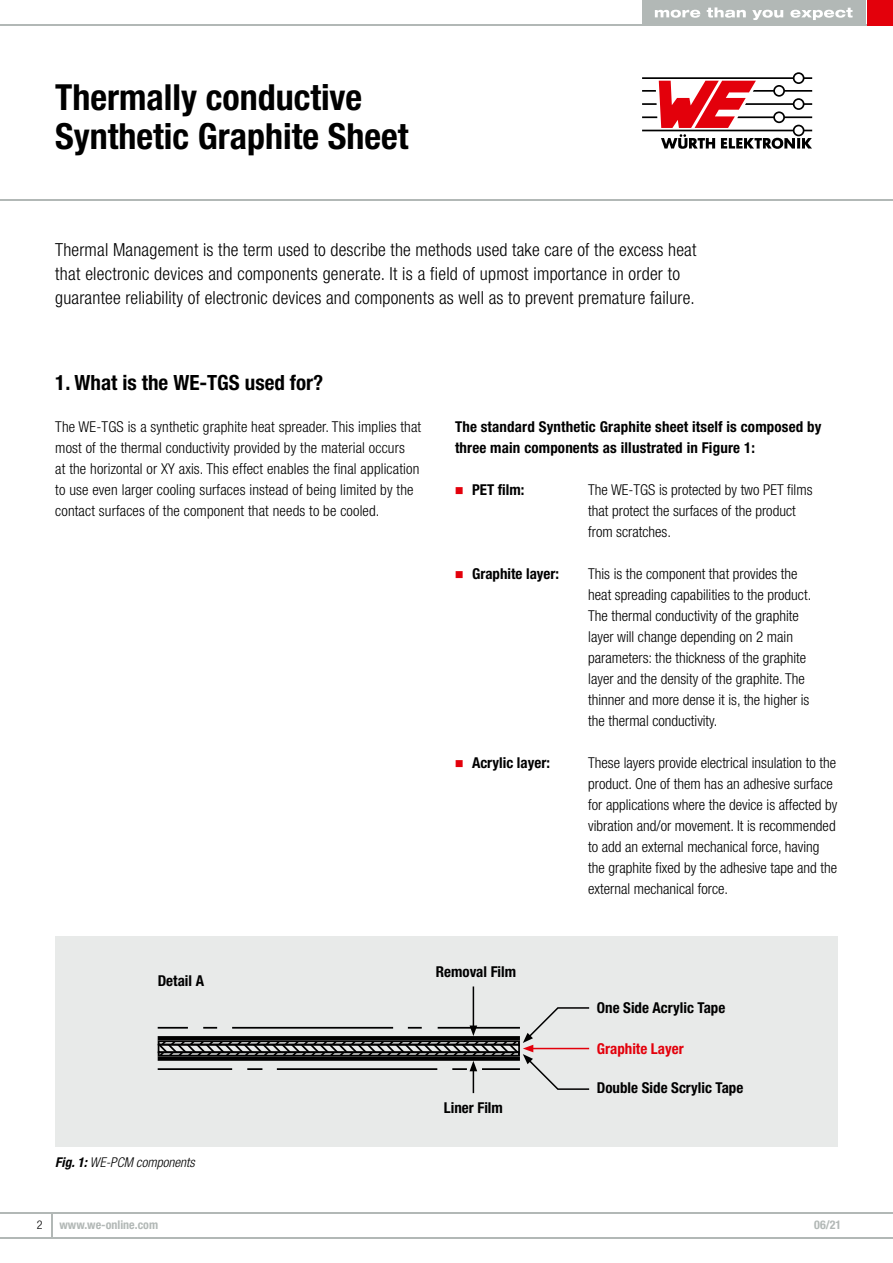
<style>
.page{position:relative;width:893px;height:1263px;background:#fff}
.page>*{position:absolute;margin:0;border:0;box-sizing:border-box;transform-origin:0 0}
.t1{font:700 condensed 36px/39px "Helvetica Neue LT Pro";color:#000}
.t2{font:700 condensed 21px "Helvetica Neue LT Pro";color:#000}
.t3{font:300 condensed 18px/24px "Helvetica Neue LT Pro";letter-spacing:.01em;color:#000}
.t4{font:300 condensed 15px/21px "Helvetica Neue LT Pro";color:#000}
.t5{font:700 condensed 15px/21px "Helvetica Neue LT Pro";letter-spacing:.01em;color:#000}
.t6{font:700 condensed 15px "Helvetica Neue LT Pro";color:#e3000b}
.t7{font:italic 300 condensed 13.5px "Helvetica Neue LT Pro";color:#000}
.t8{font:700 condensed 12px "Helvetica Neue LT Pro";color:#b2b8b6}
.t9{font:300 condensed 12px "Helvetica Neue LT Pro";color:#000}
.s1{font-weight:700}
</style>
<div class="page">
<div style="left:55px;top:936px;width:783px;height:210px;background:#e8eae9"></div>
<hr style="left:0;top:24px;width:893px;height:2px;background:#b2b8b6">
<hr style="left:0;top:200px;width:893px;height:1px;background:#b2b8b6">
<hr style="left:0;top:1237px;width:893px;height:1px;background:#b2b8b6">
<svg style="left:51px;top:1213px;width:1px;height:24px"></svg>
<hr style="left:0;top:1212px;width:893px;height:1px;background:#b2b8b6">
<div style="left:867px;top:0;width:26px;height:26px;background:#e3000b"></div>
<div style="left:642px;top:0;width:223px;height:26px;background:#b2b8b6"></div>
<svg style="left:655px;top:10px;width:45px;height:8px"></svg>
<svg style="left:707px;top:7px;width:39px;height:11px"></svg>
<svg style="left:752px;top:10px;width:31px;height:10px"></svg>
<svg style="left:790px;top:8px;width:63px;height:12px"></svg>
<svg style="left:642px;top:72px;width:170px;height:77px"></svg>
<hr style="left:473px;top:986px;width:1px;height:42px;background:#000">
<div style="left:158px;top:1040px;width:362px;height:5px;border:2px solid #000"></div>
<div style="left:158px;top:1051px;width:362px;height:5px;border:2px solid #000"></div>
<hr style="left:158px;top:1027px;width:30px;height:2px;background:#000">
<hr style="left:158px;top:1068px;width:74px;height:2px;background:#000">
<svg style="left:159px;top:1006px;width:431px;height:87px"></svg>
<h1 class="t1" style="left:55px;top:77px;width:355px">Thermally conductive<br>Synthetic Graphite Sheet</h1>
<p class="t3" style="left:55px;top:237px;width:643px">Thermal Management is the term used to describe the methods used take care of the excess heat that electronic devices and components generate. It is a field of upmost importance in order to guarantee reliability of electronic devices and components as well as to prevent premature failure.</p>
<h2 class="t2" style="left:55px;top:370px;width:270px">1. What is the WE-TGS used for?</h2>
<p class="t4" style="left:55px;top:416px;width:367px">The WE-TGS is a synthetic graphite heat spreader. This implies that most of the thermal conductivity provided by the material occurs<br>at the horizontal or XY axis. This effect enables the final application to use even larger cooling surfaces instead of being limited by the contact surfaces of the component that needs to be cooled.</p>
<p class="t5" style="left:455px;top:416px;width:368px">The standard Synthetic Graphite sheet itself is composed by three main components as illustrated in Figure 1:</p>
<p class="t5" style="left:472px;top:479px;width:54px">PET film:</p>
<p class="t4" style="left:588px;top:479px;width:226px">The WE-TGS is protected by two PET films that protect the surfaces of the product from scratches.</p>
<p class="t4" style="left:588px;top:563px;width:225px">This is the component that provides the heat spreading capabilities to the product.<br>The thermal conductivity of the graphite layer will change depending on 2 main parameters: the thickness of the graphite layer and the density of the graphite. The thinner and more dense it is, the higher is the thermal conductivity.</p>
<p class="t4" style="left:588px;top:752px;width:251px">These layers provide electrical insulation to the product. One of them has an adhesive surface for applications where the device is affected by vibration and/or movement. It is recommended to add an external mechanical force, having the graphite fixed by the adhesive tape and the external mechanical force.</p>
<p class="t5" style="left:472px;top:563px;width:89px">Graphite layer:</p>
<p class="t5" style="left:472px;top:752px;width:79px">Acrylic layer:</p>
<p class="t5" style="left:158px;top:970px;width:48px">Detail A</p>
<p class="t7" style="left:55px;top:1154px;width:141px"><span class="s1">Fig. 1:</span> WE-PCM components</p>
<p class="t5" style="left:436px;top:961px;width:82px">Removal Film</p>
<p class="t5" style="left:444px;top:1097px;width:61px">Liner Film</p>
<p class="t5" style="left:597px;top:996px;width:130px">One Side Acrylic Tape</p>
<p class="t6" style="left:597px;top:1039px;width:88px">Graphite Layer</p>
<p class="t5" style="left:597px;top:1077px;width:148px">Double Side Scrylic Tape</p>
<p class="t9" style="left:37px;top:1218px;width:7px">2</p>
<p class="t8" style="left:814px;top:1217px;width:29px">06/21</p>
<p class="t8" style="left:60px;top:1217px;width:100px">www.we-online.com</p>
</div>
